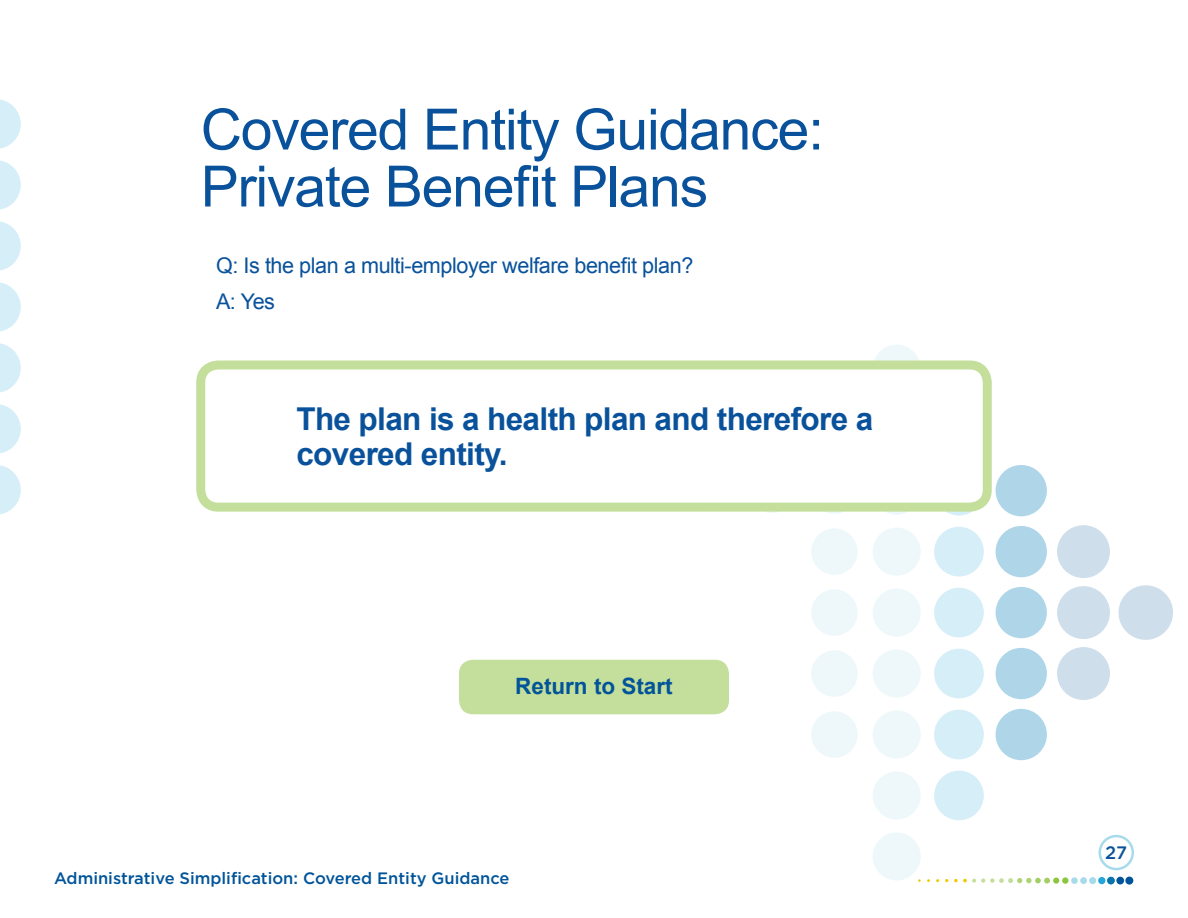
<style>
.page{position:relative;width:1188px;height:918px;background:#fff}
.page>*{position:absolute;margin:0;border:0;box-sizing:border-box;transform-origin:0 0}
.t1{font:57px/57px "Arial";letter-spacing:-.02em;color:#09529b}
.Paragraph_Style_1{font:700 31.5px/34.5px "Arial";letter-spacing:-.02em;color:#09529b}
.Paragraph_Style_1-2{font:700 22.5px "Arial";color:#015499}
.Paragraph_Style_1-3{font:21.6px/36px "Arial";letter-spacing:-.02em;color:#09529b}
.t2{font:500 18px "Gotham";color:#09529b}
.t3{font:500 16.5px "Gotham";color:#015499}
</style>
<div class="page">
<div style="left:811px;top:589px;width:47px;height:47px;background:#eef8fb;border-radius:50%"></div>
<div style="left:873px;top:589px;width:48px;height:48px;background:#eef8fb;border-radius:50%"></div>
<div style="left:934px;top:588px;width:50px;height:49px;background:#d5eef7;border-radius:50%"></div>
<div style="left:1057px;top:586px;width:53px;height:53px;background:#cfdeeb;border-radius:50%"></div>
<svg style="left:1118px;top:585px;width:55px;height:55px"></svg>
<div style="left:811px;top:650px;width:47px;height:47px;background:#eef8fb;border-radius:50%"></div>
<div style="left:873px;top:649px;width:48px;height:49px;background:#eef8fb;border-radius:50%"></div>
<div style="left:934px;top:649px;width:50px;height:49px;background:#d5eef7;border-radius:50%"></div>
<div style="left:1057px;top:647px;width:53px;height:53px;background:#cfdeeb;border-radius:50%"></div>
<div style="left:811px;top:711px;width:47px;height:47px;background:#eef8fb;border-radius:50%"></div>
<div style="left:873px;top:710px;width:48px;height:49px;background:#eef8fb;border-radius:50%"></div>
<div style="left:934px;top:710px;width:50px;height:49px;background:#d5eef7;border-radius:50%"></div>
<div style="left:873px;top:771px;width:48px;height:49px;background:#eef8fb;border-radius:50%"></div>
<div style="left:873px;top:832px;width:48px;height:49px;background:#eef8fb;border-radius:50%"></div>
<div style="left:934px;top:771px;width:50px;height:49px;background:#d5eef7;border-radius:50%"></div>
<div style="left:811px;top:528px;width:47px;height:47px;background:#eef8fb;border-radius:50%"></div>
<div style="left:873px;top:528px;width:48px;height:48px;background:#eef8fb;border-radius:50%"></div>
<div style="left:934px;top:527px;width:50px;height:49px;background:#d5eef7;border-radius:50%"></div>
<div style="left:1057px;top:525px;width:53px;height:53px;background:#cfdeeb;border-radius:50%"></div>
<div style="left:873px;top:467px;width:48px;height:48px;background:#eef8fb;border-radius:50%"></div>
<svg style="left:934px;top:466px;width:50px;height:50px"></svg>
<div style="left:873px;top:345px;width:48px;height:48px;background:linear-gradient(to right,#eef8fb,#eef8fb);border-radius:50%"></div>
<div style="left:996px;top:587px;width:51px;height:51px;background:#aed6e8;border-radius:50%"></div>
<div style="left:996px;top:648px;width:51px;height:51px;background:#aed6e8;border-radius:50%"></div>
<div style="left:996px;top:709px;width:51px;height:51px;background:#aed6e8;border-radius:50%"></div>
<div style="left:996px;top:526px;width:51px;height:51px;background:#aed6e8;border-radius:50%"></div>
<div style="left:996px;top:465px;width:51px;height:51px;background:#aed6e8;border-radius:50%"></div>
<div style="left:1116px;top:877px;width:8px;height:7px;background:#015499;border-radius:50%"></div>
<div style="left:1125px;top:877px;width:8px;height:8px;background:#015499;border-radius:50%"></div>
<svg style="left:954px;top:878px;width:105px;height:6px"></svg>
<div style="left:1062px;top:877px;width:7px;height:7px;background:#8bc63e;border-radius:50%"></div>
<div style="left:1071px;top:877px;width:7px;height:7px;background:#a7dbeb;border-radius:50%"></div>
<div style="left:1080px;top:877px;width:7px;height:7px;background:#a7dbeb;border-radius:50%"></div>
<div style="left:1089px;top:877px;width:7px;height:7px;background:#a7dbeb;border-radius:50%"></div>
<div style="left:1098px;top:877px;width:7px;height:7px;background:#24a6d9;border-radius:50%"></div>
<div style="left:1107px;top:877px;width:8px;height:7px;background:#0873ac;border-radius:50%"></div>
<div style="left:1099px;top:835px;width:35px;height:35px;border:2px solid #a7dbeb;border-radius:50%"></div>
<svg style="left:0;top:282px;width:21px;height:50px"></svg>
<svg style="left:0;top:343px;width:21px;height:50px"></svg>
<svg style="left:0;top:404px;width:21px;height:49px"></svg>
<svg style="left:0;top:465px;width:21px;height:49px"></svg>
<svg style="left:0;top:221px;width:21px;height:50px"></svg>
<svg style="left:0;top:160px;width:21px;height:50px"></svg>
<svg style="left:0;top:99px;width:21px;height:50px"></svg>
<div style="left:201px;top:365px;width:786px;height:142px;background:#fff;border-radius:17px"></div>
<div style="left:196px;top:361px;width:796px;height:151px;border:9px solid #c4df9b;border-radius:17px"></div>
<div style="left:459px;top:660px;width:270px;height:54px;background:#c4df9b;border-radius:14px"></div>
<h2 class="t1" style="left:201px;top:102px;width:625px">Covered Entity Guidance:<br>Private Benefit Plans</h2>
<p class="Paragraph_Style_1-3" style="left:216px;top:248px;width:479px">Q: Is the plan a multi-employer welfare benefit plan?<br>A: Yes</p>
<p class="Paragraph_Style_1" style="left:296px;top:403px;width:578px">The plan is a health plan and therefore a covered entity.</p>
<p class="Paragraph_Style_1-2" style="left:515px;top:671px;width:159px">Return to Start</p>
<p class="t3" style="left:54px;top:868px;width:457px">Administrative Simplification: Covered Entity Guidance</p>
<p class="t2" style="left:1105px;top:842px;width:23px">27</p>
</div>
